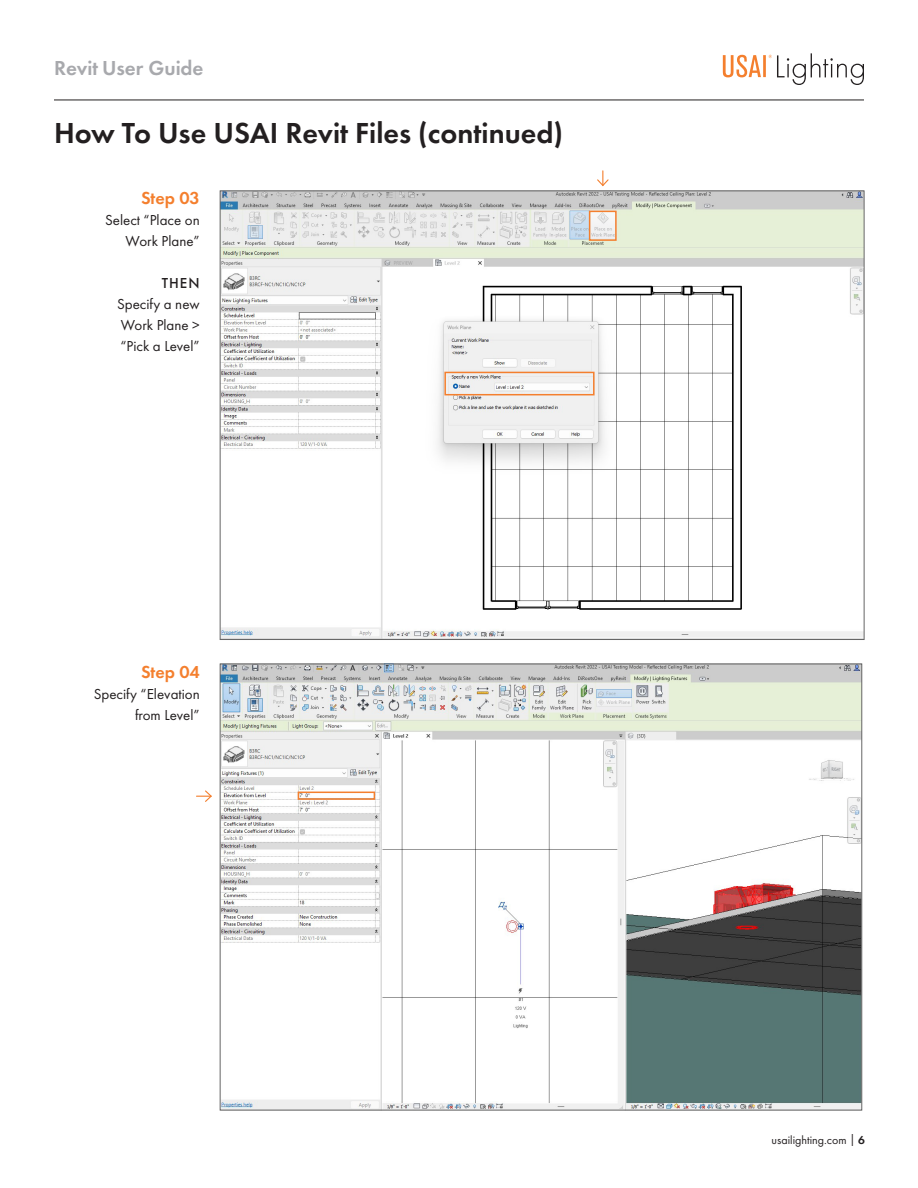
<style>
.page{position:relative;width:918px;height:1188px;background:#fff}
.page>*{position:absolute;margin:0;border:0;box-sizing:border-box;transform-origin:0 0}
.t1{font:600 30px "Futura PT";color:#231f20}
.t2{font:600 21px "Futura PT";color:#a8a9ad}
.t3{font:600 18px "Futura PT";color:#f47f2e}
.t4{font:15px/21px "Futura PT";color:#231f20;text-align:right}
.t5{font:500 15px "Futura PT";color:#231f20}
.t6{font:12px "Futura PT";color:#231f20}
.s1{font-weight:600}
</style>
<div class="page">
<hr style="left:54px;top:100px;width:810px;height:1px;background:#231f20">
<svg style="left:723px;top:53px;width:141px;height:32px"></svg>
<img style="left:222px;top:193px;width:640px;height:445px">
<div style="left:589px;top:211px;width:28px;height:30px;border:2px solid #f47f2e"></div>
<div style="left:444px;top:372px;width:151px;height:23px;border:2px solid #f47f2e"></div>
<img style="left:222px;top:666px;width:638px;height:442px">
<div style="left:298px;top:792px;width:77px;height:8px;border:2px solid #f47f2e"></div>
<svg style="left:597px;top:171px;width:12px;height:16px"></svg>
<svg style="left:197px;top:790px;width:15px;height:12px"></svg>
<p class="t2" style="left:54px;top:55px;width:151px">Revit User Guide</p>
<p class="t1" style="left:54px;top:114px;width:511px">How To Use USAI Revit Files (continued)</p>
<p class="t3" style="left:141px;top:187px;width:60px">Step 03</p>
<p class="t4" style="left:105px;top:210px;width:96px">Select “Place on<br>Work Plane”</p>
<p class="t5" style="left:162px;top:274px;width:40px">THEN</p>
<p class="t4" style="left:117px;top:294px;width:84px;text-align:justify">Specify a new Work Plane &gt; “Pick a Level”</p>
<p class="t3" style="left:141px;top:660px;width:60px">Step 04</p>
<p class="t4" style="left:94px;top:683px;width:108px">Specify “Elevation from Level”</p>
<p class="t6" style="left:772px;top:1132px;width:95px">usailighting.com | <span class="s1">6</span></p>
</div>
